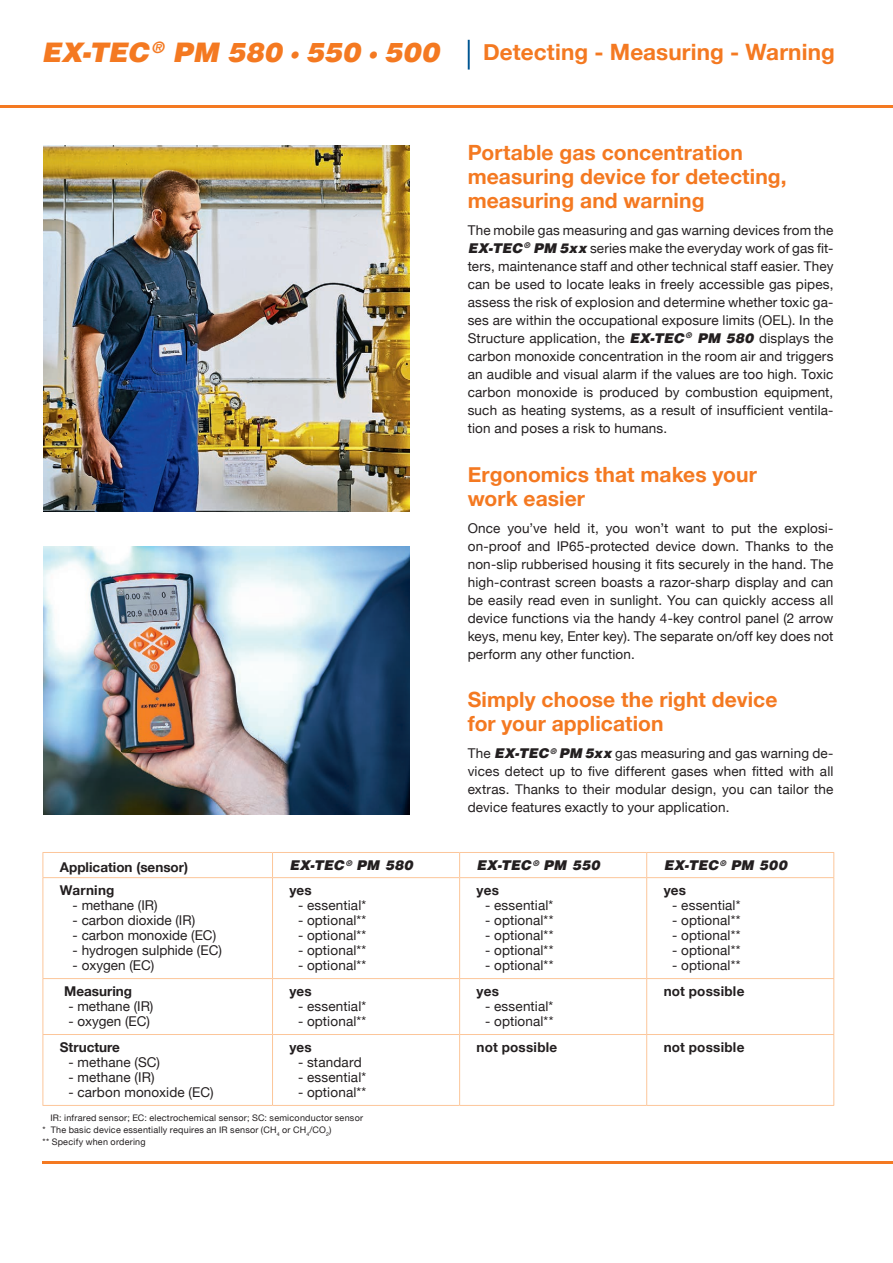
<style>
.page{position:relative;width:893px;height:1263px;background:#fff}
.page>*{position:absolute;margin:0;border:0;box-sizing:border-box;transform-origin:0 0}
.t1{font:27px "Airbus Special";letter-spacing:.01em;color:#f47921}
.t2{font:700 22.5px "Helvetica Neue";letter-spacing:.005em;color:#f47921}
.t3{font:700 21px/24px "Helvetica Neue";letter-spacing:.005em;color:#f47921}
.t4{font:13.5px/18px "Helvetica Neue";letter-spacing:.01em;color:#231f20;text-align:justify}
.t5{font:700 13.5px "Helvetica Neue";letter-spacing:.01em;color:#231f20}
.t6{font:13.5px "Airbus Special";letter-spacing:.02em;color:#231f20}
.t7{font:9px/12px "Helvetica Neue";letter-spacing:.025em;color:#231f20}
.s1{font-family:"Airbus Special"}
</style>
<div class="page">
<hr style="left:0;top:105px;width:893px;height:2px;background:#f47921">
<hr style="left:468px;top:40px;width:2px;height:30px;background:#005692">
<hr style="left:43px;top:1162px;width:850px;height:2px;background:#f47921">
<hr style="left:43px;top:878px;width:1px;height:100px;background:#fcc69a">
<hr style="left:272px;top:878px;width:1px;height:100px;background:#fcc69a">
<hr style="left:459px;top:878px;width:1px;height:100px;background:#fcc69a">
<hr style="left:646px;top:878px;width:1px;height:100px;background:#fcc69a">
<hr style="left:833px;top:878px;width:1px;height:100px;background:#fcc69a">
<hr style="left:43px;top:978px;width:230px;height:1px;background:#fcc69a">
<hr style="left:43px;top:979px;width:1px;height:55px;background:#fcc69a">
<hr style="left:273px;top:978px;width:187px;height:1px;background:#fcc69a">
<hr style="left:272px;top:979px;width:1px;height:55px;background:#fcc69a">
<hr style="left:460px;top:978px;width:187px;height:1px;background:#fcc69a">
<hr style="left:459px;top:979px;width:1px;height:55px;background:#fcc69a">
<hr style="left:647px;top:978px;width:187px;height:1px;background:#fcc69a">
<hr style="left:646px;top:979px;width:1px;height:55px;background:#fcc69a">
<hr style="left:833px;top:979px;width:1px;height:55px;background:#fcc69a">
<hr style="left:43px;top:1034px;width:230px;height:1px;background:#fcc69a">
<hr style="left:43px;top:1035px;width:1px;height:70px;background:#fcc69a">
<hr style="left:273px;top:1034px;width:187px;height:1px;background:#fcc69a">
<hr style="left:272px;top:1035px;width:1px;height:70px;background:#fcc69a">
<hr style="left:460px;top:1034px;width:187px;height:1px;background:#fcc69a">
<hr style="left:459px;top:1035px;width:1px;height:70px;background:#fcc69a">
<hr style="left:647px;top:1034px;width:187px;height:1px;background:#fcc69a">
<hr style="left:646px;top:1035px;width:1px;height:70px;background:#fcc69a">
<hr style="left:833px;top:1035px;width:1px;height:70px;background:#fcc69a">
<hr style="left:43px;top:1105px;width:230px;height:1px;background:#fcc69a">
<hr style="left:273px;top:1105px;width:187px;height:1px;background:#fcc69a">
<hr style="left:460px;top:1105px;width:187px;height:1px;background:#fcc69a">
<hr style="left:647px;top:1105px;width:187px;height:1px;background:#fcc69a">
<hr style="left:43px;top:852px;width:230px;height:1px;background:#fcc69a">
<svg style="left:43px;top:853px;width:1px;height:24px"></svg>
<hr style="left:273px;top:852px;width:187px;height:1px;background:#fcc69a">
<svg style="left:272px;top:853px;width:1px;height:24px"></svg>
<hr style="left:460px;top:852px;width:187px;height:1px;background:#fcc69a">
<svg style="left:459px;top:853px;width:1px;height:24px"></svg>
<hr style="left:647px;top:852px;width:187px;height:1px;background:#fcc69a">
<svg style="left:646px;top:853px;width:1px;height:24px"></svg>
<svg style="left:833px;top:853px;width:1px;height:24px"></svg>
<hr style="left:43px;top:877px;width:230px;height:1px;background:#fcc69a">
<hr style="left:273px;top:877px;width:187px;height:1px;background:#fcc69a">
<hr style="left:460px;top:877px;width:187px;height:1px;background:#fcc69a">
<hr style="left:647px;top:877px;width:187px;height:1px;background:#fcc69a">
<img style="left:44px;top:546px;width:365px;height:268px">
<img style="left:44px;top:146px;width:365px;height:365px">
<h1 class="t1" style="left:41px;top:37px;width:399px">EX-TEC <sup>®</sup> PM 580 · 550 · 500</h1>
<h2 class="t2" style="left:483px;top:38px;width:353px">Detecting - Measuring - Warning</h2>
<h3 class="t3" style="left:468px;top:140px;width:320px">Portable gas concentration measuring device for detecting, measuring and warning</h3>
<p class="t4" style="left:468px;top:221px;width:367px">The mobile gas measuring and gas warning devices from the <span class="s1">EX-TEC</span> <sup>®</sup> <span class="s1">PM 5xx</span> series make the everyday work of gas fit&shy;ters, maintenance staff and other technical staff easier. They can be used to locate leaks in freely accessible gas pipes, assess the risk of explosion and determine whether toxic ga&shy;ses are within the occupational exposure limits (OEL). In the Structure application, the <span class="s1">EX-TEC</span> <sup>®</sup> <span class="s1">PM 580</span> displays the carbon monoxide concentration in the room air and triggers an audible and visual alarm if the values are too high. Toxic carbon monoxide is produced by combustion equipment, such as heating systems, as a result of insufficient ventila&shy;tion and poses a risk to humans.</p>
<h3 class="t3" style="left:468px;top:462px;width:291px">Ergonomics that makes your work easier</h3>
<p class="t4" style="left:468px;top:519px;width:367px">Once you’ve held it, you won’t want to put the explosi&shy;on-proof and IP65-protected device down. Thanks to the non-slip rubberised housing it fits securely in the hand. The high-contrast screen boasts a razor-sharp display and can be easily read even in sunlight. You can quickly access all device functions via the handy 4-key control panel (2 arrow keys, menu key, Enter key). The separate on/off key does not perform any other function.</p>
<h3 class="t3" style="left:468px;top:687px;width:311px">Simply choose the right device for your application</h3>
<p class="t4" style="left:468px;top:744px;width:367px">The <span class="s1">EX-TEC</span> <sup>®</sup> <span class="s1">PM 5xx</span> gas measuring and gas warning de&shy;vices detect up to five different gases when fitted with all extras. Thanks to their modular design, you can tailor the device features exactly to your application.</p>
<p class="t5" style="left:60px;top:858px;width:130px">Application (sensor)</p>
<p class="t6" style="left:290px;top:858px;width:125px">EX-TEC <sup>®</sup> PM 580</p>
<p class="t6" style="left:477px;top:858px;width:125px">EX-TEC <sup>®</sup> PM 550</p>
<p class="t6" style="left:664px;top:858px;width:125px">EX-TEC <sup>®</sup> PM 500</p>
<p class="t5" style="left:60px;top:882px;width:56px">Warning</p>
<p class="t4" style="left:73px;top:896px;width:87px">- methane (IR)</p>
<p class="t4" style="left:73px;top:911px;width:124px">- carbon dioxide (IR)</p>
<p class="t4" style="left:73px;top:926px;width:145px">- carbon monoxide (EC)</p>
<p class="t4" style="left:73px;top:941px;width:151px">- hydrogen sulphide (EC)</p>
<p class="t4" style="left:73px;top:956px;width:83px">- oxygen (EC)</p>
<p class="t5" style="left:664px;top:882px;width:24px">yes</p>
<p class="t4" style="left:672px;top:896px;width:70px">- essential*</p>
<p class="t4" style="left:672px;top:911px;width:70px">- optional**</p>
<p class="t4" style="left:672px;top:926px;width:70px">- optional**</p>
<p class="t4" style="left:672px;top:941px;width:70px">- optional**</p>
<p class="t4" style="left:672px;top:956px;width:70px">- optional**</p>
<p class="t5" style="left:477px;top:882px;width:24px">yes</p>
<p class="t4" style="left:485px;top:896px;width:70px">- essential*</p>
<p class="t4" style="left:485px;top:911px;width:70px">- optional**</p>
<p class="t4" style="left:485px;top:926px;width:70px">- optional**</p>
<p class="t4" style="left:485px;top:941px;width:70px">- optional**</p>
<p class="t4" style="left:485px;top:956px;width:70px">- optional**</p>
<p class="t5" style="left:290px;top:882px;width:24px">yes</p>
<p class="t4" style="left:298px;top:896px;width:70px">- essential*</p>
<p class="t4" style="left:298px;top:911px;width:70px">- optional**</p>
<p class="t4" style="left:298px;top:926px;width:70px">- optional**</p>
<p class="t4" style="left:298px;top:941px;width:70px">- optional**</p>
<p class="t4" style="left:298px;top:956px;width:70px">- optional**</p>
<p class="t5" style="left:64px;top:983px;width:69px">Measuring</p>
<p class="t4" style="left:68px;top:997px;width:87px">- methane (IR)</p>
<p class="t4" style="left:68px;top:1012px;width:83px">- oxygen (EC)</p>
<p class="t5" style="left:60px;top:1039px;width:62px">Structure</p>
<p class="t4" style="left:68px;top:1053px;width:93px">- methane (SC)</p>
<p class="t4" style="left:68px;top:1068px;width:88px">- methane (IR)</p>
<p class="t4" style="left:68px;top:1083px;width:147px">- carbon monoxide (EC)</p>
<p class="t5" style="left:290px;top:983px;width:24px">yes</p>
<p class="t4" style="left:298px;top:997px;width:70px">- essential*</p>
<p class="t4" style="left:298px;top:1012px;width:70px">- optional**</p>
<p class="t5" style="left:290px;top:1039px;width:24px">yes</p>
<p class="t4" style="left:298px;top:1053px;width:65px">- standard</p>
<p class="t4" style="left:298px;top:1068px;width:70px">- essential*</p>
<p class="t4" style="left:298px;top:1083px;width:70px">- optional**</p>
<p class="t7" style="left:43px;top:1111px;width:322px;text-indent:8px">IR: infrared sensor; EC: electrochemical sensor; SC: semiconductor sensor * The basic device essentially requires an IR sensor (CH<sub>4</sub> or CH<sub>4</sub>/CO<sub>2</sub>)<br>** Specify when ordering</p>
<p class="t5" style="left:477px;top:983px;width:24px">yes</p>
<p class="t4" style="left:485px;top:997px;width:70px">- essential*</p>
<p class="t4" style="left:485px;top:1012px;width:70px">- optional**</p>
<p class="t5" style="left:664px;top:983px;width:82px">not possible</p>
<p class="t5" style="left:477px;top:1039px;width:82px">not possible</p>
<p class="t5" style="left:664px;top:1039px;width:82px">not possible</p>
</div>
